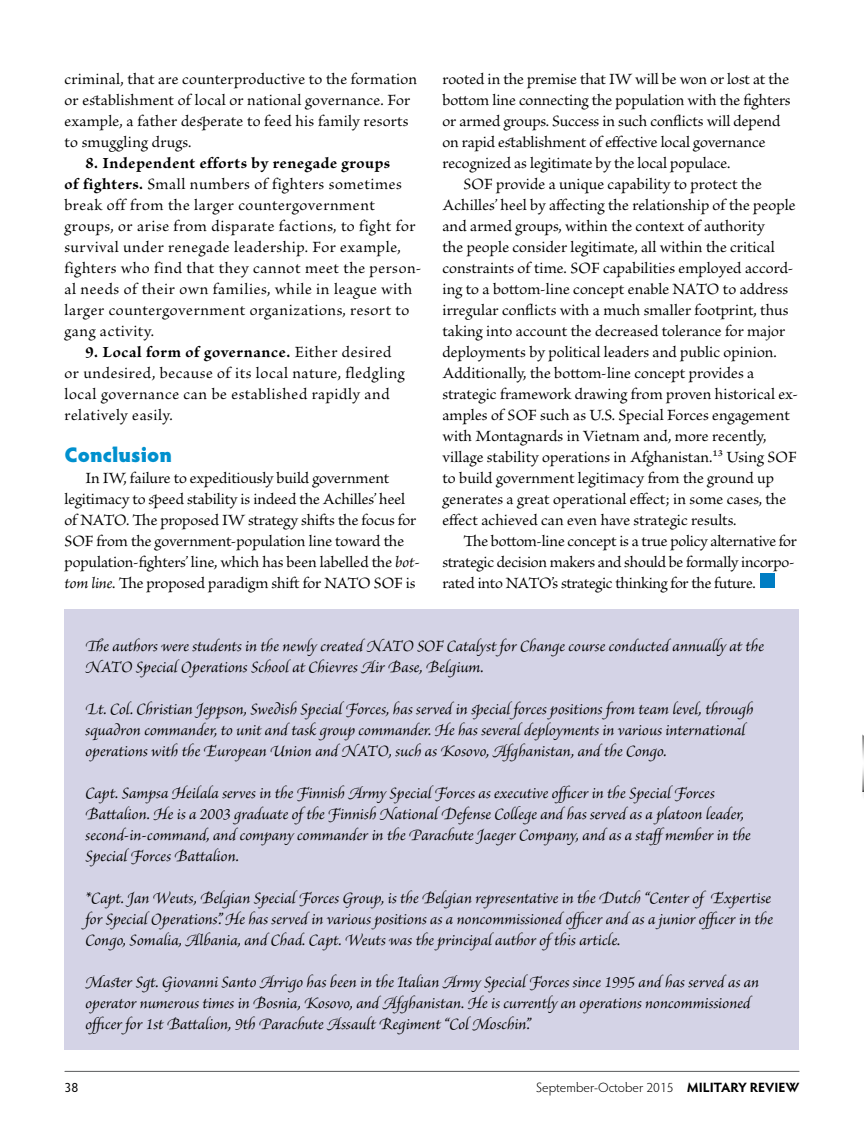
<style>
.page{position:relative;width:864px;height:1134px;background:#fff}
.page>*{position:absolute;margin:0;border:0;box-sizing:border-box;transform-origin:0 0}
.t1{font:900 21px "Hypatia Sans Pro";color:#0090ce}
.t2{font:16.5px/21px "Brioso Pro";letter-spacing:.005em;color:#000}
.t3{font:italic 16.5px/21px "Brioso Pro";color:#000}
.t4{font:16.5px/21px "Brioso Pro";letter-spacing:.035em;color:#000}
.t5{font:16.5px "Brioso Pro";letter-spacing:-.015em;color:#000}
.t6{font:16.5px "Brioso Pro";letter-spacing:-.02em;color:#000}
.t7{font:300 13.5px "Hypatia Sans Pro";color:#000}
.t8{font:13.5px "Hypatia Sans Pro";color:#000}
.s1{font-weight:700}
.s2{font-style:italic}
</style>
<div class="page">
<hr style="left:65px;top:1071px;width:734px;height:1px;background:#58595b">
<div style="left:64px;top:609px;width:736px;height:441px;background:#d4d3e6"></div>
<div style="left:760px;top:573px;width:16px;height:15px;background:#007dc3"></div>
<hr style="left:862px;top:734px;width:2px;height:59px;background:#fff;opacity:.75">
<hr style="left:862px;top:733px;width:2px;height:57px;background:#000;opacity:.75">
<p class="t2" style="left:64px;top:69px;width:354px">criminal, that are counterproductive to the formation or establishment of local or national governance. For example, a father desperate to feed his family resorts to smuggling drugs.</p>
<p class="t4" style="left:64px;top:153px;width:358px;text-indent:21px"><span class="s1">8. Independent efforts by renegade groups<br>of fighters.</span> Small numbers of fighters sometimes break off from the larger countergovernment groups, or arise from disparate factions, to fight for survival under renegade leadership. For example, fighters who find that they cannot meet the person&shy;al needs of their own families, while in league with larger countergovernment organizations, resort to gang activity.</p>
<p class="t4" style="left:64px;top:342px;width:342px;text-indent:21px"><span class="s1">9. Local form of governance.</span> Either desired or undesired, because of its local nature, fledgling local governance can be established rapidly and relatively easily.</p>
<p class="t1" style="left:64px;top:439px;width:109px">Conclusion</p>
<p class="t2" style="left:64px;top:468px;width:357px;text-indent:21px">In IW, failure to expeditiously build government legitimacy to speed stability is indeed the Achilles’ heel of NATO. The proposed IW strategy shifts the focus for SOF from the government-population line toward the population-fighters’ line, which has been labelled the <span class="s2">bot&shy;tom line</span>. The proposed paradigm shift for NATO SOF is</p>
<p class="t2" style="left:442px;top:69px;width:348px">rooted in the premise that IW will be won or lost at the</p>
<p class="t2" style="left:442px;top:90px;width:350px">bottom line connecting the population with the fighters</p>
<p class="t2" style="left:442px;top:111px;width:339px">or armed groups. Success in such conflicts will depend</p>
<p class="t2" style="left:442px;top:132px;width:324px">on rapid establishment of effective local governance</p>
<p class="t2" style="left:442px;top:153px;width:289px">recognized as legitimate by the local populace.</p>
<p class="t2" style="left:463px;top:174px;width:300px">SOF provide a unique capability to protect the</p>
<p class="t2" style="left:442px;top:195px;width:355px">Achilles’ heel by affecting the relationship of the people</p>
<p class="t2" style="left:442px;top:216px;width:324px">and armed groups, within the context of authority</p>
<p class="t2" style="left:442px;top:237px;width:334px">the people consider legitimate, all within the critical</p>
<p class="t2" style="left:442px;top:258px;width:353px">constraints of time. SOF capabilities employed accord-</p>
<p class="t2" style="left:442px;top:279px;width:347px">ing to a bottom-line concept enable NATO to address</p>
<p class="t2" style="left:442px;top:300px;width:347px">irregular conflicts with a much smaller footprint, thus</p>
<p class="t2" style="left:442px;top:321px;width:344px">taking into account the decreased tolerance for major</p>
<p class="t2" style="left:442px;top:342px;width:336px">deployments by political leaders and public opinion.</p>
<p class="t2" style="left:442px;top:363px;width:313px">Additionally, the bottom-line concept provides a</p>
<p class="t2" style="left:442px;top:384px;width:357px">strategic framework drawing from proven historical ex-</p>
<p class="t2" style="left:442px;top:405px;width:349px">amples of SOF such as U.S. Special Forces engagement</p>
<p class="t2" style="left:442px;top:426px;width:325px">with Montagnards in Vietnam and, more recently,</p>
<p class="t2" style="left:442px;top:447px;width:356px">village stability operations in Afghanistan.13 Using SOF</p>
<p class="t2" style="left:442px;top:468px;width:333px">to build government legitimacy from the ground up</p>
<p class="t2" style="left:442px;top:489px;width:345px">generates a great operational effect; in some cases, the</p>
<p class="t2" style="left:442px;top:510px;width:295px">effect achieved can even have strategic results.</p>
<p class="t5" style="left:463px;top:532px;width:335px">The bottom-line concept is a true policy alternative for</p>
<p class="t5" style="left:442px;top:553px;width:354px">strategic decision makers and should be formally incorpo-</p>
<p class="t6" style="left:442px;top:574px;width:315px">rated into NATO’s strategic thinking for the future.</p>
<p class="t3" style="left:86px;top:635px;width:680px">The authors were students in the newly created NATO SOF Catalyst for Change course conducted annually at the<br>NATO Special Operations School at Chievres Air Base, Belgium.</p>
<p class="t3" style="left:86px;top:698px;width:670px">Lt. Col. Christian Jeppson, Swedish Special Forces, has served in special forces positions from team level, through squadron commander, to unit and task group commander. He has several deployments in various international operations with the European Union and NATO, such as Kosovo, Afghanistan, and the Congo.</p>
<p class="t3" style="left:86px;top:782px;width:667px">Capt. Sampsa Heilala serves in the Finnish Army Special Forces as executive officer in the Special Forces Battalion. He is a 2003 graduate of the Finnish National Defense College and has served as a platoon leader, second-in-command, and company commander in the Parachute Jaeger Company, and as a staffmember in the Special Forces Battalion.</p>
<p class="t3" style="left:86px;top:887px;width:689px;text-align:justify">*Capt. Jan Weuts, Belgian Special Forces Group, is the Belgian representative in the Dutch “Center of Expertise for Special Operations”. He has served in various positions as a noncommissioned officer and as a junior officer in the Congo, Somalia, Albania, and Chad. Capt. Weuts was the principal author of this article.</p>
<p class="t3" style="left:86px;top:971px;width:675px">Master Sgt. Giovanni Santo Arrigo has been in the Italian Army Special Forces since 1995 and has served as an operator numerous times in Bosnia, Kosovo, and Afghanistan. He is currently an operations noncommissioned officer for 1st Battalion, 9th Parachute Assault Regiment “Col Moschin”.</p>
<p class="t8" style="left:64px;top:1078px;width:15px">38</p>
<p class="t7" style="left:536px;top:1079px;width:265px">September-October 2015 <span class="s1">MILITARY REVIEW</span></p>
</div>
